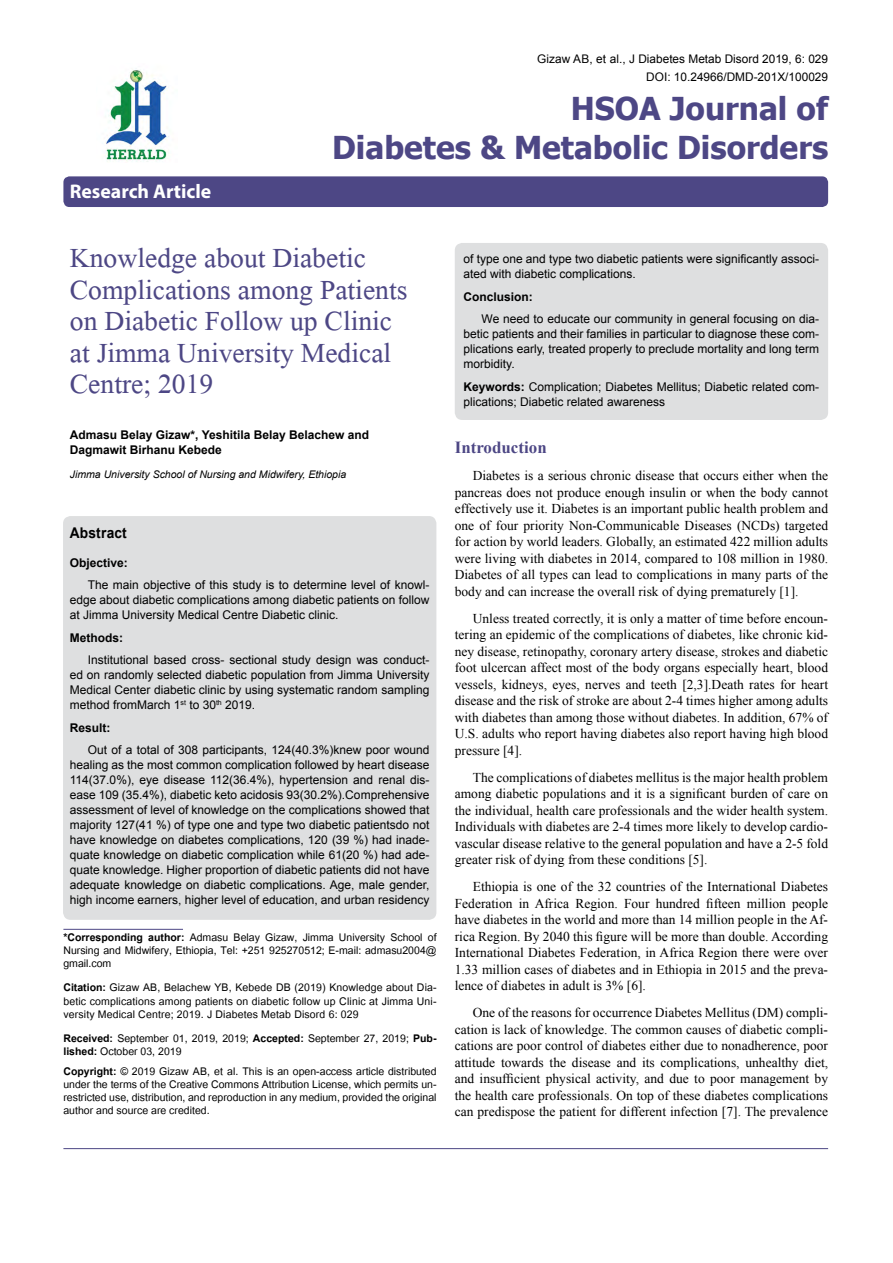
<style>
.page{position:relative;width:893px;height:1263px;background:#fff}
.page>*{position:absolute;margin:0;border:0;box-sizing:border-box;transform-origin:0 0}
.t1{font:41.25px/31.5px "Microsoft Himalaya";color:#4d4785}
.t2{font:700 31.5px/39px "Tahoma";color:#4d4785;text-align:right}
.t3{font:700 19.8px "Myriad Hebrew";color:#fff}
.t4{font:700 16.95px "Times New Roman";color:#4d4785}
.t5{font:700 14.85px "Arial";letter-spacing:.015em;color:#000;scale:.93 1}
.t6{font:14.7px/13.2px "Utsaah";color:#000;text-align:justify}
.t7{font:13.5px/16.5px "Times New Roman";color:#000;text-align:justify}
.t8{font:12px/15px "Arial";color:#000;text-align:justify}
.t9{font:700 12px/15px "Arial";color:#000}
.t10{font:11.85px/18px "Arial";color:#000;text-align:right}
.t11{font:italic 10.5px "Arial";color:#000}
.s1{font-weight:700}
</style>
<div class="page">
<div style="left:63px;top:176px;width:765px;height:31px;background:#4d4785;border-radius:6px"></div>
<hr style="left:63px;top:929px;width:120px;height:1px;background:#4d4785">
<img style="left:105px;top:70px;width:64px;height:92px">
<hr style="left:63px;top:1148px;width:765px;height:1px;background:#4d4785">
<div style="left:63px;top:516px;width:373px;height:404px;background:#dedfe0;border-radius:8px"></div>
<div style="left:455px;top:243px;width:373px;height:177px;background:#dedfe0;border-radius:8px"></div>
<h3 class="t3" style="left:70px;top:180px;width:143px">Research Article</h3>
<p class="t10" style="left:537px;top:50px;width:293px">Gizaw AB, et al., J Diabetes Metab Disord 2019, 6: 029<br>DOI: 10.24966/DMD-201X/100029</p>
<h2 class="t2" style="left:332px;top:87px;width:498px">HSOA Journal of<br>Diabetes &amp; Metabolic Disorders</h2>
<h1 class="t1" style="left:70px;top:237px;width:339px">Knowledge about Diabetic<br>Complications among Patients on Diabetic Follow up Clinic at Jimma University Medical<br>Centre; 2019</h1>
<p class="t9" style="left:70px;top:427px;width:301px">Admasu Belay Gizaw*, Yeshitila Belay Belachew and<br>Dagmawit Birhanu Kebede</p>
<p class="t11" style="left:70px;top:467px;width:278px">Jimma University School of Nursing and Midwifery, Ethiopia</p>
<p class="t5" style="left:70px;top:523px;width:63px">Abstract</p>
<p class="t9" style="left:70px;top:555px;width:60px">Objective:</p>
<p class="t8" style="left:70px;top:577px;width:361px;text-indent:18px">The main objective of this study is to determine level of knowl&shy;edge about diabetic complications among diabetic patients on follow at Jimma University Medical Centre Diabetic clinic.</p>
<p class="t9" style="left:70px;top:630px;width:55px">Methods:</p>
<p class="t8" style="left:70px;top:652px;width:361px;text-indent:18px">Institutional based cross- sectional study design was conduct&shy;ed on randomly selected diabetic population from Jimma University Medical Center diabetic clinic by using systematic random sampling method fromMarch 1<sup>st</sup> to 30<sup>th</sup> 2019.</p>
<p class="t9" style="left:70px;top:720px;width:42px">Result:</p>
<p class="t8" style="left:70px;top:742px;width:361px;text-indent:18px">Out of a total of 308 participants, 124(40.3%)knew poor wound healing as the most common complication followed by heart disease 114(37.0%), eye disease 112(36.4%), hypertension and renal dis&shy;ease 109 (35.4%), diabetic keto acidosis 93(30.2%).Comprehensive assessment of level of knowledge on the complications showed that majority 127(41 %) of type one and type two diabetic patientsdo not have knowledge on diabetes complications, 120 (39 %) had inade&shy;quate knowledge on diabetic complication while 61(20 %) had ade&shy;quate knowledge. Higher proportion of diabetic patients did not have adequate knowledge on diabetic complications. Age, male gender, high income earners, higher level of education, and urban residency</p>
<p class="t6" style="left:63px;top:932px;width:375px"><span class="s1">*Corresponding author:</span> Admasu Belay Gizaw, Jimma University School of Nursing and Midwifery, Ethiopia, Tel: +251 925270512; E-mail: admasu2004@ gmail.com</p>
<p class="t6" style="left:63px;top:982px;width:375px"><span class="s1">Citation:</span> Gizaw AB, Belachew YB, Kebede DB (2019) Knowledge about Dia&shy;betic complications among patients on diabetic follow up Clinic at Jimma Uni&shy;versity Medical Centre; 2019. J Diabetes Metab Disord 6: 029</p>
<p class="t6" style="left:63px;top:1032px;width:375px"><span class="s1">Received:</span> September 01, 2019, 2019; <span class="s1">Accepted:</span> September 27, 2019; <span class="s1">Pub&shy;lished:</span> October 03, 2019</p>
<p class="t6" style="left:63px;top:1066px;width:375px"><span class="s1">Copyright:</span> © 2019 Gizaw AB, et al. This is an open-access article distributed under the terms of the Creative Commons Attribution License, which permits un&shy;restricted use, distribution, and reproduction in any medium, provided the original author and source are credited.</p>
<p class="t8" style="left:464px;top:251px;width:357px">of type one and type two diabetic patients were significantly associ&shy;ated with diabetic complications.</p>
<p class="t9" style="left:464px;top:289px;width:71px">Conclusion:</p>
<p class="t8" style="left:464px;top:311px;width:357px;text-indent:18px">We need to educate our community in general focusing on dia&shy;betic patients and their families in particular to diagnose these com&shy;plications early, treated properly to preclude mortality and long term morbidity.</p>
<p class="t8" style="left:464px;top:379px;width:357px"><span class="s1">Keywords:</span> Complication; Diabetes Mellitus; Diabetic related com&shy;plications; Diabetic related awareness</p>
<p class="t4" style="left:455px;top:436px;width:93px">Introduction</p>
<p class="t7" style="left:455px;top:467px;width:375px;text-indent:18px">Diabetes is a serious chronic disease that occurs either when the pancreas does not produce enough insulin or when the body cannot effectively use it. Diabetes is an important public health problem and one of four priority Non-Communicable Diseases (NCDs) targeted for action by world leaders. Globally, an estimated 422 million adults were living with diabetes in 2014, compared to 108 million in 1980.<br>Diabetes of all types can lead to complications in many parts of the body and can increase the overall risk of dying prematurely [1].</p>
<p class="t7" style="left:455px;top:610px;width:375px;text-indent:18px">Unless treated correctly, it is only a matter of time before encoun&shy;tering an epidemic of the complications of diabetes, like chronic kid&shy;ney disease, retinopathy, coronary artery disease, strokes and diabetic foot ulcercan affect most of the body organs especially heart, blood vessels, kidneys, eyes, nerves and teeth [2,3].Death rates for heart disease and the risk of stroke are about 2-4 times higher among adults with diabetes than among those without diabetes. In addition, 67% of U.S. adults who report having diabetes also report having high blood pressure [4].</p>
<p class="t7" style="left:455px;top:769px;width:375px;text-indent:18px">The complications of diabetes mellitus is the major health problem among diabetic populations and it is a significant burden of care on the individual, health care professionals and the wider health system.<br>Individuals with diabetes are 2-4 times more likely to develop cardio&shy;vascular disease relative to the general population and have a 2-5 fold greater risk of dying from these conditions [5].</p>
<p class="t7" style="left:455px;top:878px;width:375px;text-indent:18px">Ethiopia is one of the 32 countries of the International Diabetes Federation in Africa Region. Four hundred fifteen million people have diabetes in the world and more than 14 million people in the Af&shy;rica Region. By 2040 this figure will be more than double. According International Diabetes Federation, in Africa Region there were over 1.33 million cases of diabetes and in Ethiopia in 2015 and the preva&shy;lence of diabetes in adult is 3% [6].</p>
<p class="t7" style="left:455px;top:1004px;width:375px;text-indent:18px">One of the reasons for occurrence Diabetes Mellitus (DM) compli&shy;cation is lack of knowledge. The common causes of diabetic compli&shy;cations are poor control of diabetes either due to nonadherence, poor attitude towards the disease and its complications, unhealthy diet, and insufficient physical activity, and due to poor management by the health care professionals. On top of these diabetes complications can predispose the patient for different infection [7]. The prevalence</p>
</div>
